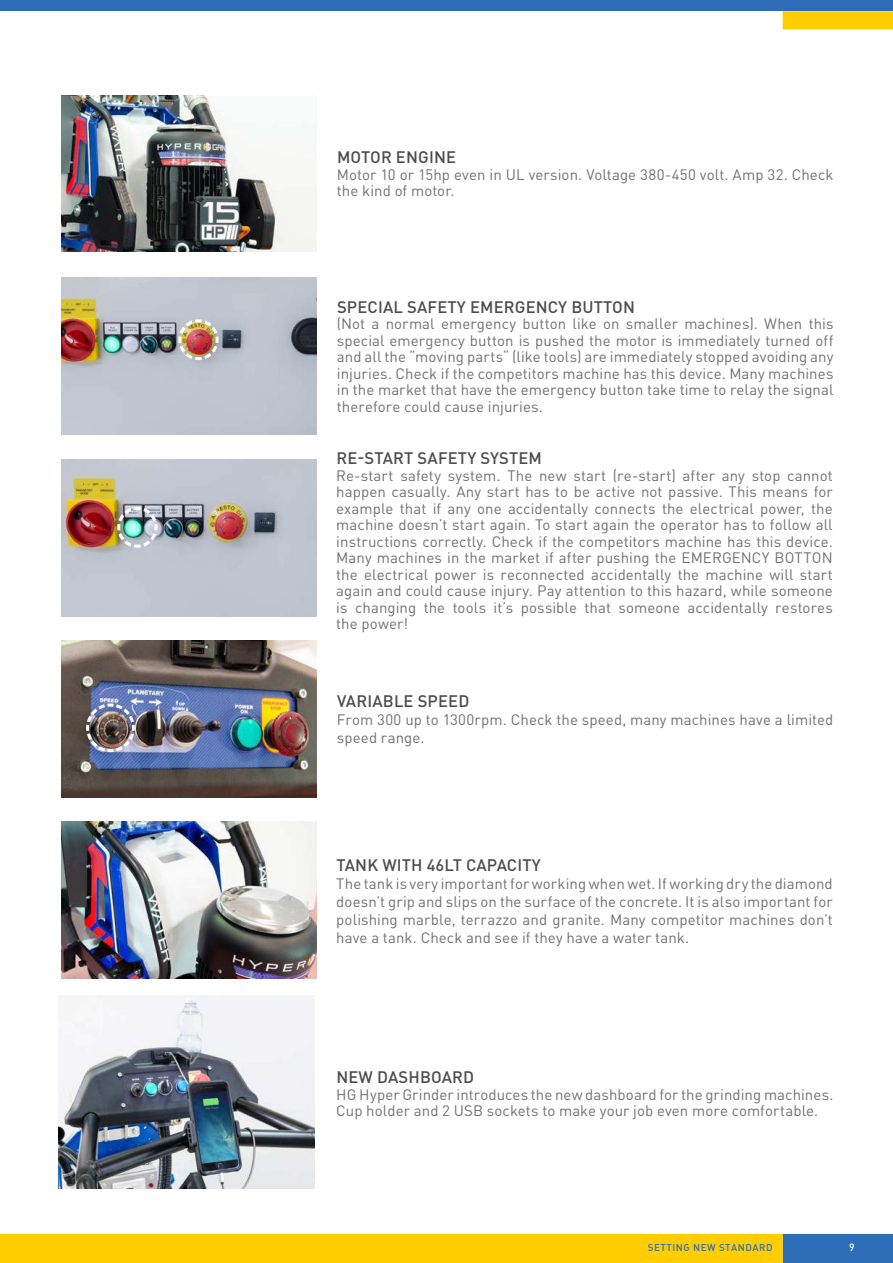
<style>
.page{position:relative;width:893px;height:1263px;background:#fff}
.page>*{position:absolute;margin:0;border:0;box-sizing:border-box;transform-origin:0 0}
.t1{font:500 16.5px "DIN Pro";letter-spacing:.01em;color:#4e4b4c}
.t2{font:15px/16.5px "DIN Pro";letter-spacing:.005em;color:#717072;text-align:justify}
.t3{font:500 10.5px "DIN Pro";color:#fff}
.t4{font:9.75px "DIN Medium Alternate";letter-spacing:.055em;color:#2d6cb6}
</style>
<div class="page">
<div style="left:783px;top:1234px;width:110px;height:29px;background:#2d6cb6"></div>
<div style="left:0;top:1234px;width:783px;height:29px;background:#ffcd00"></div>
<div style="left:0;top:0;width:893px;height:11px;background:#2d6cb6"></div>
<div style="left:783px;top:11px;width:110px;height:18px;background:#ffcd00"></div>
<img style="left:61px;top:278px;width:255px;height:156px">
<img style="left:61px;top:460px;width:255px;height:156px">
<img style="left:177px;top:318px;width:43px;height:44px">
<img style="left:116px;top:505px;width:43px;height:44px">
<img style="left:61px;top:641px;width:255px;height:156px">
<img style="left:61px;top:822px;width:255px;height:157px">
<img style="left:61px;top:95px;width:255px;height:156px">
<img style="left:85px;top:702px;width:51px;height:52px">
<img style="left:59px;top:995px;width:255px;height:193px">
<p class="t1" style="left:337px;top:146px;width:121px">MOTOR ENGINE</p>
<p class="t2" style="left:337px;top:165px;width:498px">Motor 10 or 15hp even in UL version. Voltage 380-450 volt. Amp 32. Check the kind of motor.</p>
<p class="t1" style="left:337px;top:296px;width:299px">SPECIAL SAFETY EMERGENCY BUTTON</p>
<p class="t2" style="left:337px;top:315px;width:498px">(Not a normal emergency button like on smaller machines). When this special emergency button is pushed the motor is immediately turned off and all the “moving parts“ (like tools) are immediately stopped avoiding any injuries. Check if the competitors machine has this device. Many machines in the market that have the emergency button take time to relay the signal therefore could cause injuries.</p>
<p class="t1" style="left:336px;top:447px;width:207px">RE-START SAFETY SYSTEM</p>
<p class="t2" style="left:336px;top:466px;width:498px">Re-start safety system. The new start (re-start) after any stop cannot happen casually. Any start has to be active not passive. This means for example that if any one accidentally connects the electrical power, the machine doesn’t start again. To start again the operator has to follow all instructions correctly. Check if the competitors machine has this device.<br>Many machines in the market if after pushing the EMERGENCY BOTTON the electrical power is reconnected accidentally the machine will start again and could cause injury. Pay attention to this hazard, while someone is changing the tools it’s possible that someone accidentally restores the power!</p>
<p class="t1" style="left:337px;top:690px;width:134px">VARIABLE SPEED</p>
<p class="t2" style="left:337px;top:710px;width:498px;line-height:18px">From 300 up to 1300rpm. Check the speed, many machines have a limited speed range.</p>
<p class="t1" style="left:336px;top:853px;width:206px">TANK WITH 46LT CAPACITY</p>
<p class="t2" style="left:336px;top:873px;width:498px;line-height:18px">The tank is very important for working when wet. If working dry the diamond doesn’t grip and slips on the surface of the concrete. It is also important for polishing marble, terrazzo and granite. Many competitor machines don’t have a tank. Check and see if they have a water tank.</p>
<p class="t1" style="left:336px;top:1066px;width:139px">NEW DASHBOARD</p>
<p class="t2" style="left:336px;top:1085px;width:499px">HG Hyper Grinder introduces the new dashboard for the grinding machines.<br>Cup holder and 2 USB sockets to make your job even more comfortable.</p>
<p class="t4" style="left:648px;top:1241px;width:126px">SETTING NEW STANDARD</p>
<p class="t3" style="left:849px;top:1240px;width:7px">9</p>
</div>
